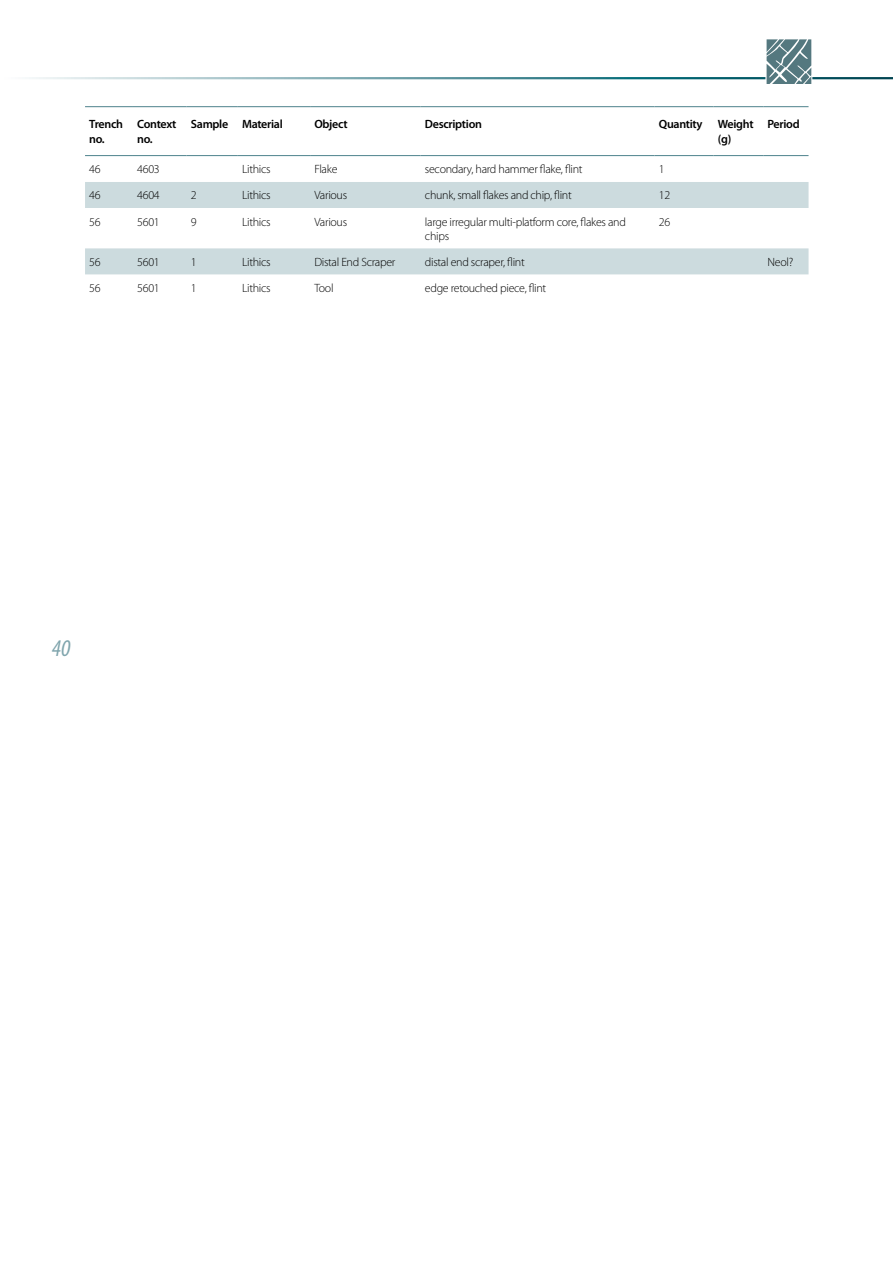
<style>
.page{position:relative;width:893px;height:1263px;background:#fff}
.page>*{position:absolute;margin:0;border:0;box-sizing:border-box;transform-origin:0 0}
.t1{font:italic condensed 24px "Myriad Pro";color:#80a5ad}
.t2{font:300 12px/14.4px "Myriad Pro";letter-spacing:-.025em;color:#000}
.t3{font:600 12px/14.4px "Myriad Pro";letter-spacing:-.025em;color:#000}
</style>
<div class="page">
<div style="left:765px;top:38px;width:47px;height:47px;border:2px solid #fff"></div>
<svg style="left:767px;top:39px;width:44px;height:45px;background:#759298"></svg>
<svg style="left:85px;top:156px;width:723px;height:119px"></svg>
<svg style="left:85px;top:182px;width:723px;height:92px;fill:#ccdbde"></svg>
<hr style="left:85px;top:106px;width:48px;height:1px;background:#4d828c">
<hr style="left:133px;top:106px;width:54px;height:1px;background:#4d828c">
<hr style="left:187px;top:106px;width:51px;height:1px;background:#4d828c">
<hr style="left:238px;top:106px;width:72px;height:1px;background:#4d828c">
<hr style="left:310px;top:106px;width:111px;height:1px;background:#4d828c">
<hr style="left:421px;top:106px;width:234px;height:1px;background:#4d828c">
<hr style="left:655px;top:106px;width:59px;height:1px;background:#4d828c">
<hr style="left:714px;top:106px;width:49px;height:1px;background:#4d828c">
<hr style="left:763px;top:106px;width:45px;height:1px;background:#4d828c">
<hr style="left:85px;top:155px;width:48px;height:1px;background:#4d828c">
<hr style="left:133px;top:155px;width:54px;height:1px;background:#4d828c">
<hr style="left:187px;top:155px;width:51px;height:1px;background:#4d828c">
<hr style="left:238px;top:155px;width:72px;height:1px;background:#4d828c">
<hr style="left:310px;top:155px;width:111px;height:1px;background:#4d828c">
<hr style="left:421px;top:155px;width:234px;height:1px;background:#4d828c">
<hr style="left:655px;top:155px;width:59px;height:1px;background:#4d828c">
<hr style="left:714px;top:155px;width:49px;height:1px;background:#4d828c">
<hr style="left:763px;top:155px;width:45px;height:1px;background:#4d828c">
<p class="t3" style="left:89px;top:117px;width:35px">Trench no.</p>
<p class="t3" style="left:137px;top:117px;width:41px">Context no.</p>
<p class="t3" style="left:191px;top:117px;width:93px">Sample Material</p>
<p class="t3" style="left:314px;top:117px;width:35px">Object</p>
<p class="t3" style="left:425px;top:117px;width:59px">Description</p>
<p class="t3" style="left:659px;top:117px;width:45px">Quantity</p>
<p class="t3" style="left:718px;top:117px;width:37px">Weight (g)</p>
<p class="t3" style="left:767px;top:117px;width:34px">Period</p>
<p class="t2" style="left:89px;top:162px;width:13px">46</p>
<p class="t2" style="left:137px;top:162px;width:24px">4603</p>
<p class="t2" style="left:242px;top:162px;width:30px">Lithics</p>
<p class="t2" style="left:314px;top:162px;width:25px">Flake</p>
<p class="t2" style="left:425px;top:162px;width:159px">secondary, hard hammer flake, flint</p>
<p class="t2" style="left:659px;top:162px;width:7px">1</p>
<p class="t2" style="left:89px;top:188px;width:13px">46</p>
<p class="t2" style="left:137px;top:188px;width:24px">4604</p>
<p class="t2" style="left:191px;top:188px;width:7px">2</p>
<p class="t2" style="left:242px;top:188px;width:30px">Lithics</p>
<p class="t2" style="left:314px;top:188px;width:34px">Various</p>
<p class="t2" style="left:425px;top:188px;width:148px">chunk, small flakes and chip, flint</p>
<p class="t2" style="left:659px;top:188px;width:13px">12</p>
<p class="t2" style="left:89px;top:214px;width:13px">56</p>
<p class="t2" style="left:137px;top:214px;width:24px">5601</p>
<p class="t2" style="left:191px;top:214px;width:7px">9</p>
<p class="t2" style="left:242px;top:214px;width:30px">Lithics</p>
<p class="t2" style="left:314px;top:214px;width:34px">Various</p>
<p class="t2" style="left:425px;top:214px;width:202px">large irregular multi-platform core, flakes and chips</p>
<p class="t2" style="left:659px;top:214px;width:13px">26</p>
<p class="t2" style="left:89px;top:255px;width:13px">56</p>
<p class="t2" style="left:137px;top:255px;width:24px">5601</p>
<p class="t2" style="left:191px;top:255px;width:7px">1</p>
<p class="t2" style="left:242px;top:255px;width:30px">Lithics</p>
<p class="t2" style="left:314px;top:255px;width:83px">Distal End Scraper</p>
<p class="t2" style="left:425px;top:255px;width:101px">distal end scraper, flint</p>
<p class="t2" style="left:767px;top:255px;width:27px">Neol?</p>
<p class="t2" style="left:89px;top:281px;width:13px">56</p>
<p class="t2" style="left:137px;top:281px;width:24px">5601</p>
<p class="t2" style="left:191px;top:281px;width:7px">1</p>
<p class="t2" style="left:242px;top:281px;width:30px">Lithics</p>
<p class="t2" style="left:314px;top:281px;width:21px">Tool</p>
<p class="t2" style="left:425px;top:281px;width:123px">edge retouched piece, flint</p>
<h1 class="t1" style="left:52px;top:633px;width:20px">40</h1>
</div>
